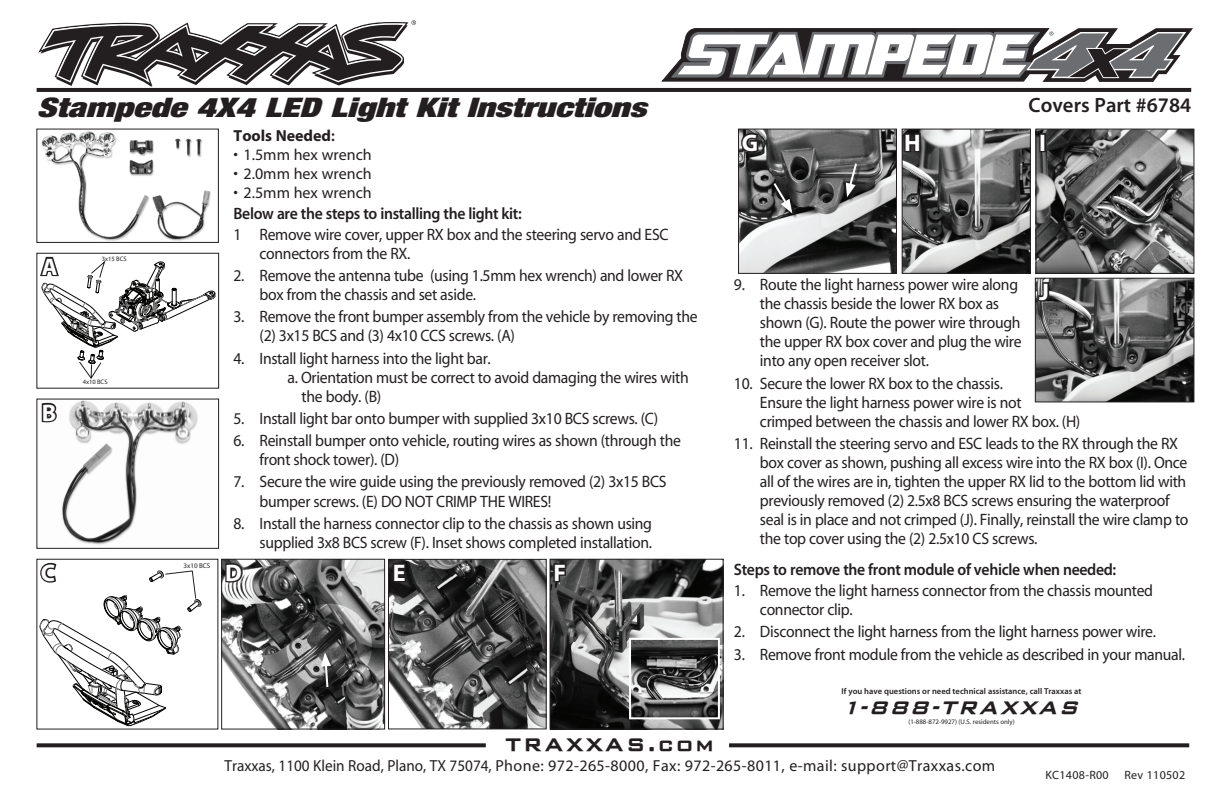
<style>
.page{position:relative;width:1231px;height:791px;background:#fff}
.page>*{position:absolute;margin:0;border:0;box-sizing:border-box;transform-origin:0 0}
.t1{font:italic 900 expanded 27px "Helvetica Neue";color:#231f20;scale:1.33 1}
.t2{font:24px "Bank Gothic Bold BT";letter-spacing:.1em;color:#231f20}
.t3{font:700 24px "Myriad";color:#fff}
.t4{font:23.8px "Bank Gothic Bol Ita BT";letter-spacing:.09em;color:#231f20}
.t5{font:600 20.8px "Myriad";color:#231f20}
.t6{font:16.4px/19px "Myriad";letter-spacing:-.02em;color:#231f20;scale:.95 1}
.t7{font:600 16.4px "Myriad";letter-spacing:-.02em;color:#231f20;scale:.95 1}
.t8{font:16px "Myriad";letter-spacing:.025em;color:#231f20;scale:.95 1}
.t9{font:16px "Myriad";color:#231f20}
.t10{font:700 16px "Myriad";color:#231f20}
.t11{font:12px "Myriad";letter-spacing:.025em;color:#231f20}
.t12{font:600 8.6px "Myriad";color:#231f20}
.t13{font:7px "Myriad Pro";color:#231f20}
.t14{font:6.8px "Myriad";color:#231f20}
.t15{font:6.4px "Myriad Pro";color:#231f20}
.s1{font-weight:600}
</style>
<div class="page">
<svg style="left:37px;top:743px;width:449px;height:4px;background:#353132"></svg>
<svg style="left:729px;top:743px;width:460px;height:4px;background:#353132"></svg>
<svg style="left:38px;top:20px;width:378px;height:67px"></svg>
<hr style="left:37px;top:88px;width:1154px;height:4px;background:#231f20">
<svg style="left:661px;top:28px;width:531px;height:54px"></svg>
<img style="left:41px;top:131px;width:170px;height:103px">
<svg style="left:39px;top:562px;width:163px;height:165px"></svg>
<div style="left:37px;top:253px;width:182px;height:135px;border:1px solid #231f20"></div>
<svg style="left:38px;top:234px;width:178px;height:144px"></svg>
<img style="left:223px;top:561px;width:160px;height:166px">
<div style="left:221px;top:559px;width:164px;height:170px;border:1px solid #231f20"></div>
<svg style="left:223px;top:561px;width:21px;height:23px"></svg>
<div style="left:322px;top:653px;width:14px;height:39px;background:#231f20;opacity:.78"></div>
<svg style="left:321px;top:652px;width:10px;height:37px"></svg>
<img style="left:903px;top:131px;width:125px;height:140px">
<div style="left:901px;top:129px;width:129px;height:144px;border:1px solid #231f20"></div>
<svg style="left:902px;top:131px;width:20px;height:23px"></svg>
<img style="left:1037px;top:131px;width:155px;height:140px">
<div style="left:1035px;top:129px;width:159px;height:144px;border:1px solid #231f20"></div>
<div style="left:1039px;top:133px;width:7px;height:19px;border:3px solid #231f20"></div>
<img style="left:62px;top:401px;width:136px;height:144px">
<svg style="left:41px;top:402px;width:16px;height:21px"></svg>
<img style="left:552px;top:561px;width:169px;height:166px">
<div style="left:550px;top:559px;width:173px;height:170px;border:1px solid #231f20"></div>
<svg style="left:552px;top:561px;width:16px;height:23px"></svg>
<img style="left:632px;top:641px;width:85px;height:75px">
<div style="left:629px;top:638px;width:91px;height:81px;border:2px solid #fff"></div>
<img style="left:740px;top:131px;width:154px;height:140px">
<div style="left:738px;top:129px;width:158px;height:144px;border:1px solid #231f20"></div>
<div style="left:774px;top:184px;width:23px;height:35px;background:#231f20;opacity:.78"></div>
<svg style="left:771px;top:181px;width:21px;height:32px"></svg>
<svg style="left:739px;top:131px;width:21px;height:23px"></svg>
<div style="left:846px;top:165px;width:16px;height:37px;background:#231f20;opacity:.78"></div>
<svg style="left:845px;top:161px;width:13px;height:36px"></svg>
<img style="left:1037px;top:280px;width:155px;height:120px">
<div style="left:1035px;top:278px;width:159px;height:124px;border:1px solid #231f20"></div>
<svg style="left:1035px;top:280px;width:15px;height:23px"></svg>
<img style="left:390px;top:561px;width:154px;height:166px">
<div style="left:388px;top:559px;width:158px;height:170px;border:1px solid #231f20"></div>
<svg style="left:391px;top:561px;width:16px;height:23px"></svg>
<h1 class="t1" style="left:37px;top:91px;width:459px">Stampede 4X4 LED Light Kit Instructions</h1>
<p class="t5" style="left:1028px;top:95px;width:164px">Covers Part #6784</p>
<p class="t10" style="left:233px;top:127px;width:103px">Tools Needed<span class="s1">:</span></p>
<p class="t9" style="left:233px;top:146px;width:140px">• 1.5mm hex wrench</p>
<p class="t9" style="left:233px;top:165px;width:140px">• 2.0mm hex wrench</p>
<p class="t9" style="left:233px;top:184px;width:140px">• 2.5mm hex wrench</p>
<h2 class="t3" style="left:741px;top:130px;width:18px">G</h2>
<h2 class="t3" style="left:904px;top:130px;width:18px">H</h2>
<h2 class="t3" style="left:1039px;top:130px;width:8px">I</h2>
<h2 class="t3" style="left:42px;top:254px;width:17px">A</h2>
<p class="t15" style="left:102px;top:254px;width:26px">3x15 BCS</p>
<h2 class="t3" style="left:42px;top:400px;width:16px">B</h2>
<p class="t15" style="left:83px;top:377px;width:26px">4x10 BCS</p>
<h2 class="t3" style="left:41px;top:560px;width:16px">C</h2>
<p class="t13" style="left:184px;top:561px;width:28px">3x10 BCS</p>
<p class="t7" style="left:233px;top:205px;width:305px">Below are the steps to installing the light kit:</p>
<p class="t6" style="left:259px;top:225px;width:432px;text-indent:-26px">1 Remove wire cover, upper RX box and the steering servo and ESC connectors from the RX.</p>
<p class="t6" style="left:259px;top:267px;width:447px;text-indent:-26px">2. Remove the antenna tube (using 1.5mm hex wrench) and lower RX box from the chassis and set aside.</p>
<p class="t6" style="left:259px;top:308px;width:462px;text-indent:-26px">3. Remove the front bumper assembly from the vehicle by removing the (2) 3x15 BCS and (3) 4x10 CCS screws. (A)</p>
<p class="t6" style="left:233px;top:349px;width:272px">4. Install light harness into the light bar.</p>
<p class="t6" style="left:287px;top:368px;width:424px">a. Orientation must be correct to avoid damaging the wires with</p>
<p class="t6" style="left:301px;top:387px;width:85px">the body. (B)</p>
<p class="t6" style="left:233px;top:409px;width:448px">5. Install light bar onto bumper with supplied 3x10 BCS screws. (C)</p>
<p class="t6" style="left:259px;top:432px;width:445px;text-indent:-26px">6. Reinstall bumper onto vehicle, routing wires as shown (through the front shock tower). (D)</p>
<p class="t6" style="left:259px;top:473px;width:430px;text-indent:-26px">7. Secure the wire guide using the previously removed (2) 3x15 BCS bumper screws. (E) DO NOT CRIMP THE WIRES!</p>
<p class="t6" style="left:233px;top:514px;width:442px;text-align:right">8. Install the harness connector clip to the chassis as shown using supplied 3x8 BCS screw (F). Inset shows completed installation.</p>
<h2 class="t3" style="left:225px;top:560px;width:18px">D</h2>
<h2 class="t3" style="left:393px;top:560px;width:14px">E</h2>
<h2 class="t3" style="left:553px;top:560px;width:14px">F</h2>
<p class="t6" style="left:760px;top:276px;width:277px;text-indent:-26px">9. Route the light harness power wire along the chassis beside the lower RX box as shown (G). Route the power wire through the upper RX box cover and plug the wire into any open receiver slot.</p>
<p class="t6" style="left:760px;top:374px;width:339px;text-indent:-26px">10. Secure the lower RX box to the chassis.<br>Ensure the light harness power wire is not<br>crimped between the chassis and lower RX box. (H)</p>
<p class="t6" style="left:760px;top:434px;width:452px;text-indent:-26px">11. Reinstall the steering servo and ESC leads to the RX through the RX box cover as shown, pushing all excess wire into the RX box (I). Once all of the wires are in, tighten the upper RX lid to the bottom lid with previously removed (2) 2.5x8 BCS screws ensuring the waterproof seal is in place and not crimped (J). Finally, reinstall the wire clamp to the top cover using the (2) 2.5x10 CS screws.</p>
<p class="t7" style="left:734px;top:561px;width:404px">Steps to remove the front module of vehicle when needed:</p>
<p class="t6" style="left:760px;top:582px;width:415px;text-indent:-26px">1. Remove the light harness connector from the chassis mounted connector clip.</p>
<p class="t6" style="left:734px;top:623px;width:446px">2. Disconnect the light harness from the light harness power wire.</p>
<p class="t6" style="left:734px;top:645px;width:476px">3. Remove front module from the vehicle as described in your manual.</p>
<p class="t12" style="left:841px;top:686px;width:241px">If you have questions or need technical assistance, call Traxxas at</p>
<h3 class="t4" style="left:843px;top:694px;width:238px">1-888-TRAXXAS</h3>
<p class="t14" style="left:908px;top:718px;width:108px">(1-888-872-9927) (U.S. residents only)</p>
<h2 class="t3" style="left:1039px;top:279px;width:11px">J</h2>
<h2 class="t2" style="left:506px;top:731px;width:210px">TRAXXAS.com</h2>
<p class="t8" style="left:224px;top:757px;width:812px">Traxxas, 1100 Klein Road, Plano, TX 75074, Phone: 972-265-8000, Fax: 972-265-8011, e-mail: support@Traxxas.com</p>
<p class="t11" style="left:1045px;top:768px;width:65px">KC1408-R00</p>
<p class="t11" style="left:1124px;top:768px;width:62px">Rev 110502</p>
</div>
